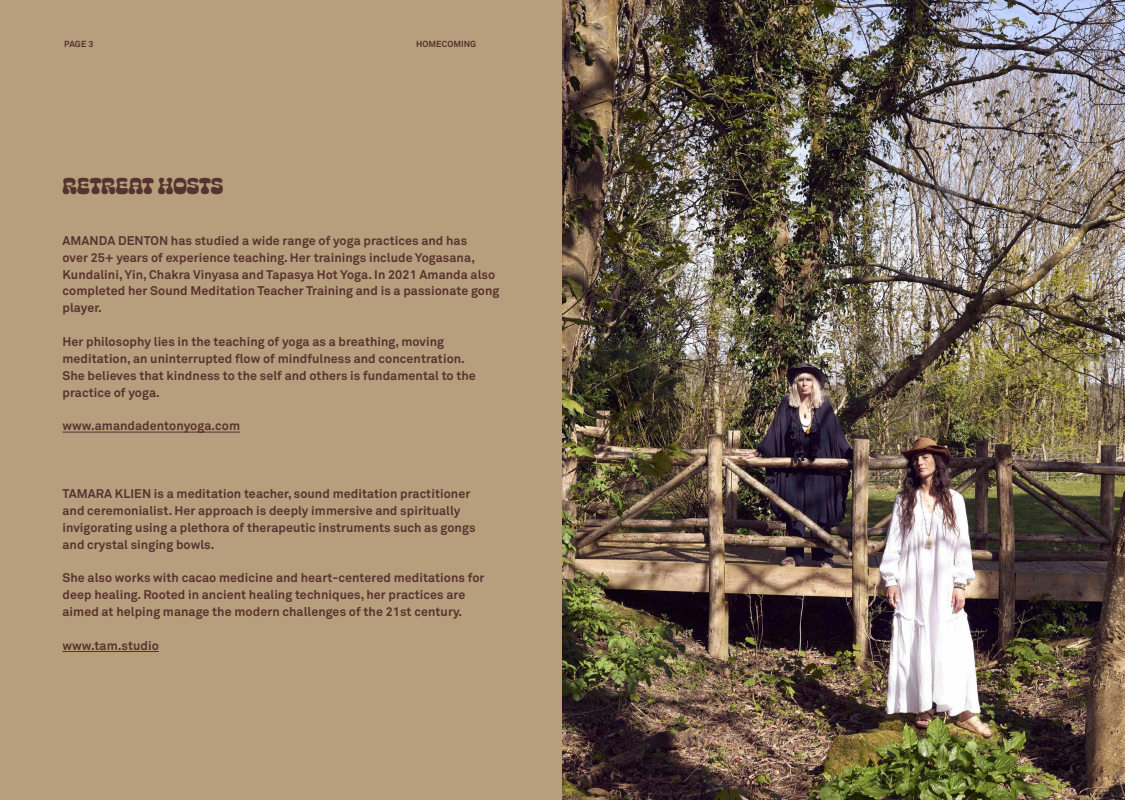
<style>
.page{position:relative;width:1125px;height:800px;background:#fff}
.page>*{position:absolute;margin:0;border:0;box-sizing:border-box;transform-origin:0 0}
.t1{font:25px "Cheee Juanito";letter-spacing:-.01em;color:#57332f}
.t2{font:700 12.5px/16.9px "Akkurat";letter-spacing:.005em;color:#57332f}
.t3{font:700 8.75px "Akkurat";letter-spacing:.005em;color:#57332f}
</style>
<div class="page">
<div style="left:0;top:0;width:565px;height:800px;background:#b79f7d"></div>
<hr style="left:62px;top:432px;width:178px;height:1px;background:#57332f">
<hr style="left:62px;top:651px;width:97px;height:1px;background:#57332f">
<img style="left:562px;top:0;width:563px;height:800px">
<p class="t3" style="left:64px;top:38px;width:31px">PAGE 3</p>
<p class="t3" style="left:416px;top:38px;width:62px">HOMECOMING</p>
<h1 class="t1" style="left:62px;top:171px;width:162px">RETREAT HOSTS</h1>
<p class="t2" style="left:62px;top:232px;width:438px">AMANDA DENTON has studied a wide range of yoga practices and has<br>over 25+ years of experience teaching. Her trainings include Yogasana, Kundalini, Yin, Chakra Vinyasa and Tapasya Hot Yoga. In 2021 Amanda also completed her Sound Meditation Teacher Training and is a passionate gong player.</p>
<p class="t2" style="left:62px;top:333px;width:415px">Her philosophy lies in the teaching of yoga as a breathing, moving meditation, an uninterrupted flow of mindfulness and concentration.<br>She believes that kindness to the self and others is fundamental to the practice of yoga.</p>
<p class="t2" style="left:62px;top:418px;width:179px">www.amandadentonyoga.com</p>
<p class="t2" style="left:62px;top:485px;width:415px">TAMARA KLIEN is a meditation teacher, sound meditation practitioner and ceremonialist. Her approach is deeply immersive and spiritually invigorating using a plethora of therapeutic instruments such as gongs and crystal singing bowls.</p>
<p class="t2" style="left:62px;top:570px;width:423px">She also works with cacao medicine and heart-centered meditations for deep healing. Rooted in ancient healing techniques, her practices are aimed at helping manage the modern challenges of the 21st century.</p>
<p class="t2" style="left:62px;top:637px;width:98px">www.tam.studio</p>
</div>
